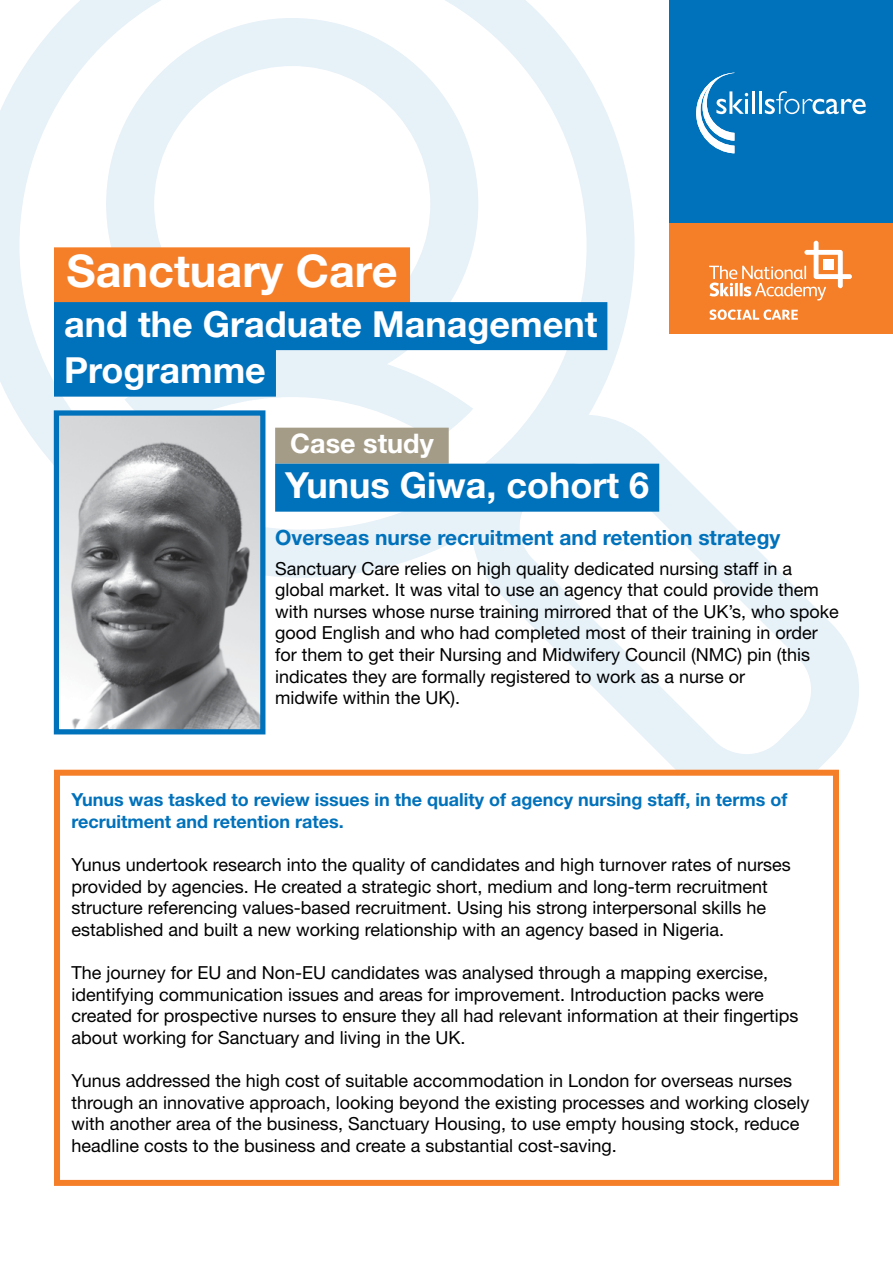
<style>
.page{position:relative;width:893px;height:1263px;background:#fff}
.page>*{position:absolute;margin:0;border:0;box-sizing:border-box;transform-origin:0 0}
.t1{font:700 45px "Helvetica Neue LT Std";color:#fff}
.t2{font:700 36px/46.5px "Helvetica Neue LT Std";color:#fff}
.t3{font:700 27px "Helvetica Neue LT Std";color:#fff}
.t4{font:700 21px "Helvetica Neue LT Std";color:#0071bb}
.t5{font:18px/21.6px "Helvetica Neue LT Std";color:#000}
.t6{font:700 18px/21.6px "Helvetica Neue LT Std";color:#0071bb}
</style>
<div class="page">
<svg style="left:0;top:0;width:635px;height:578px"></svg>
<svg style="left:462px;top:415px;width:397px;height:355px"></svg>
<svg style="left:53px;top:349px;width:488px;height:160px"></svg>
<svg style="left:106px;top:18px;width:372px;height:372px"></svg>
<div style="left:54px;top:770px;width:785px;height:416px;border:6px solid #f57e29"></div>
<div style="left:670px;top:0;width:223px;height:223px;background:#0071bb"></div>
<svg style="left:696px;top:72px;width:52px;height:81px"></svg>
<hr style="left:752px;top:91px;width:3px;height:23px;background:#fff">
<hr style="left:759px;top:91px;width:3px;height:23px;background:#fff">
<svg style="left:765px;top:91px;width:101px;height:23px"></svg>
<div style="left:670px;top:223px;width:223px;height:111px;background:#f57e29"></div>
<svg style="left:709px;top:241px;width:143px;height:59px"></svg>
<svg style="left:709px;top:309px;width:89px;height:11px"></svg>
<div style="left:54px;top:247px;width:356px;height:56px;background:#f57e29"></div>
<div style="left:54px;top:302px;width:553px;height:48px;background:#0071bb"></div>
<div style="left:54px;top:349px;width:222px;height:48px;background:#0071bb"></div>
<img style="left:60px;top:416px;width:199px;height:312px">
<div style="left:54px;top:410px;width:211px;height:324px;border:5px solid #0071bb"></div>
<div style="left:275px;top:428px;width:174px;height:36px;background:#a49c87"></div>
<div style="left:275px;top:464px;width:384px;height:48px;background:#0071bb"></div>
<h1 class="t1" style="left:67px;top:243px;width:332px">Sanctuary Care</h1>
<h2 class="t2" style="left:64px;top:300px;width:535px">and the Graduate Management<br>Programme</h2>
<h3 class="t3" style="left:290px;top:427px;width:145px">Case study</h3>
<h2 class="t2" style="left:285px;top:461px;width:366px">Yunus Giwa, cohort 6</h2>
<p class="t4" style="left:275px;top:524px;width:507px">Overseas nurse recruitment and retention strategy</p>
<p class="t5" style="left:275px;top:557px;width:565px">Sanctuary Care relies on high quality dedicated nursing staff in a global market. It was vital to use an agency that could provide them with nurses whose nurse training mirrored that of the UK’s, who spoke good English and who had completed most of their training in order for them to get their Nursing and Midwifery Council (NMC) pin (this indicates they are formally registered to work as a nurse or<br>midwife within the UK).</p>
<p class="t6" style="left:72px;top:789px;width:717px">Yunus was tasked to review issues in the quality of agency nursing staff, in terms of recruitment and retention rates.</p>
<p class="t5" style="left:72px;top:854px;width:721px">Yunus undertook research into the quality of candidates and high turnover rates of nurses provided by agencies. He created a strategic short, medium and long-term recruitment structure referencing values-based recruitment. Using his strong interpersonal skills he established and built a new working relationship with an agency based in Nigeria.</p>
<p class="t5" style="left:72px;top:962px;width:728px">The journey for EU and Non-EU candidates was analysed through a mapping exercise, identifying communication issues and areas for improvement. Introduction packs were created for prospective nurses to ensure they all had relevant information at their fingertips about working for Sanctuary and living in the UK.</p>
<p class="t5" style="left:72px;top:1070px;width:739px">Yunus addressed the high cost of suitable accommodation in London for overseas nurses through an innovative approach, looking beyond the existing processes and working closely with another area of the business, Sanctuary Housing, to use empty housing stock, reduce headline costs to the business and create a substantial cost-saving.</p>
</div>
